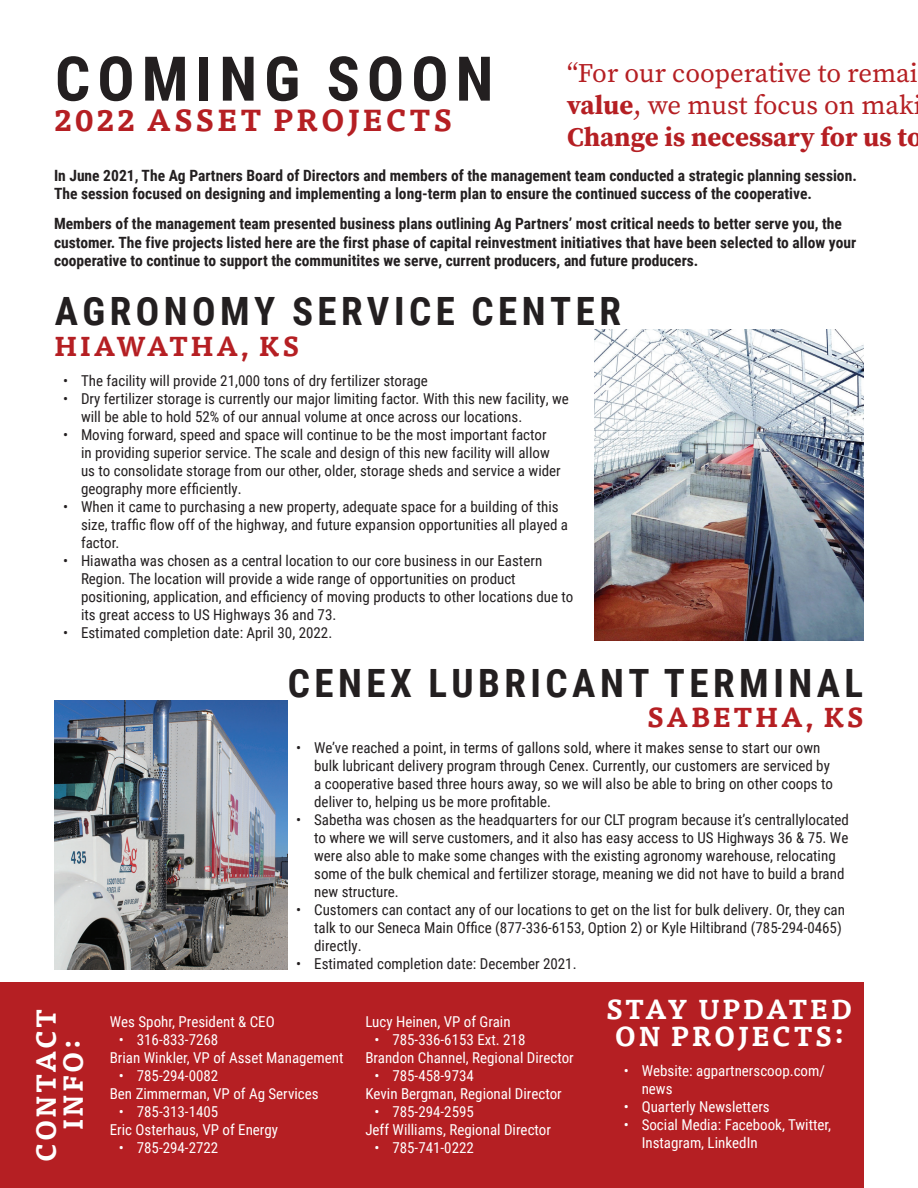
<style>
.page{position:relative;width:918px;height:1188px;background:#fff}
.page>*{position:absolute;margin:0;border:0;box-sizing:border-box;transform-origin:0 0}
.t1{font:700 61.65px "Roboto Condensed";letter-spacing:.115em;color:#231f20}
.t2{font:700 39px "Roboto Condensed";letter-spacing:.115em;color:#231f20}
.t3{font:700 30px "Tisa Pro";letter-spacing:.08em;color:#b51f23}
.t4{font:700 27px/27px "Tisa Pro";color:#fff;text-align:center}
.t5{font:700 27px "Tisa Pro";color:#b51f23}
.t6{font:26.85px/32.1px "Source Serif Pro";color:#b51f23}
.t7{font:700 15.45px/18.6px "Roboto Condensed";color:#231f20}
.t8{font:15px/18px "Roboto Condensed";color:#231f20}
.t9{font:15px/18px "Roboto Condensed";color:#fff}
.s1{font-weight:700}
</style>
<div class="page">
<img style="left:594px;top:330px;width:270px;height:310px">
<img style="left:54px;top:700px;width:233px;height:270px">
<div style="left:0;top:983px;width:864px;height:205px;background:#b51f23"></div>
<h1 class="t1" style="left:55px;top:36px;width:440px">COMING SOON</h1>
<h3 class="t3" style="left:54px;top:96px;width:400px">2022 ASSET PROJECTS</h3>
<p class="t7" style="left:54px;top:165px;width:804px">In June 2021, The Ag Partners Board of Directors and members of the management team conducted a strategic planning session.<br>The session focused on designing and implementing a long-term plan to ensure the continued success of the cooperative.</p>
<p class="t7" style="left:54px;top:214px;width:804px">Members of the management team presented business plans outlining Ag Partners’ most critical needs to better serve you, the customer. The five projects listed here are the first phase of capital reinvestment initiatives that have been selected to allow your cooperative to continue to support the communitites we serve, current producers, and future producers.</p>
<h3 class="t6" style="left:567px;top:57px;width:357px">“For our cooperative to remai <span class="s1">value</span>, we must focus on maki<br><span class="s1">Change is necessary for us to</span></h3>
<h2 class="t2" style="left:55px;top:284px;width:568px">AGRONOMY SERVICE CENTER</h2>
<h3 class="t5" style="left:54px;top:324px;width:247px">HIAWATHA, KS</h3>
<p class="t8" style="left:63px;top:371px;width:366px">• The facility will provide 21,000 tons of dry fertilizer storage</p>
<p class="t8" style="left:81px;top:389px;width:489px;text-indent:-18px">• Dry fertilizer storage is currently our major limiting factor. With this new facility, we will be able to hold 52% of our annual volume at once across our locations.</p>
<p class="t8" style="left:81px;top:425px;width:481px;text-indent:-18px">• Moving forward, speed and space will continue to be the most important factor in providing superior service. The scale and design of this new facility will allow us to consolidate storage from our other, older, storage sheds and service a wider geography more efficiently.</p>
<p class="t8" style="left:81px;top:497px;width:489px;text-indent:-18px">• When it came to purchasing a new property, adequate space for a building of this size, traffic flow off of the highway, and future expansion opportunities all played a factor.</p>
<p class="t8" style="left:81px;top:551px;width:494px;text-indent:-18px">• Hiawatha was chosen as a central location to our core business in our Eastern Region. The location will provide a wide range of opportunities on product positioning, application, and efficiency of moving products to other locations due to its great access to US Highways 36 and 73.</p>
<p class="t8" style="left:63px;top:623px;width:271px">• Estimated completion date: April 30, 2022.</p>
<h2 class="t2" style="left:288px;top:656px;width:577px">CENEX LUBRICANT TERMINAL</h2>
<h3 class="t5" style="left:647px;top:696px;width:218px">SABETHA, KS</h3>
<p class="t8" style="left:314px;top:738px;width:520px;text-indent:-18px">• We’ve reached a point, in terms of gallons sold, where it makes sense to start our own bulk lubricant delivery program through Cenex. Currently, our customers are serviced by a cooperative based three hours away, so we will also be able to bring on other coops to deliver to, helping us be more profitable.</p>
<p class="t8" style="left:314px;top:810px;width:536px;text-indent:-18px">• Sabetha was chosen as the headquarters for our CLT program because it’s centrallylocated to where we will serve customers, and it also has easy access to US Highways 36 &amp; 75. We were also able to make some changes with the existing agronomy warehouse, relocating some of the bulk chemical and fertilizer storage, meaning we did not have to build a brand new structure.</p>
<p class="t8" style="left:314px;top:900px;width:532px;text-indent:-18px">• Customers can contact any of our locations to get on the list for bulk delivery. Or, they can talk to our Seneca Main Office (877-336-6153, Option 2) or Kyle Hiltibrand (785-294-0465) directly.</p>
<p class="t8" style="left:296px;top:954px;width:282px">• Estimated completion date: December 2021.</p>
<h3 class="t4" style="left:31px;top:1162px;width:155px;rotate:-90deg">CONTACT<br>INFO:</h3>
<p class="t9" style="left:110px;top:1012px;width:166px">Wes Spohr, President &amp; CEO</p>
<p class="t9" style="left:110px;top:1030px;width:235px;text-indent:9px">• 316-833-7268<br>Brian Winkler, VP of Asset Management</p>
<p class="t9" style="left:110px;top:1066px;width:210px;text-indent:9px">• 785-294-0082<br>Ben Zimmerman, VP of Ag Services</p>
<p class="t9" style="left:110px;top:1102px;width:170px;text-indent:9px">• 785-313-1405<br>Eric Osterhaus, VP of Energy</p>
<p class="t9" style="left:119px;top:1138px;width:101px">• 785-294-2722</p>
<p class="t9" style="left:365px;top:1012px;width:147px">Lucy Heinen, VP of Grain</p>
<p class="t9" style="left:365px;top:1030px;width:210px;text-indent:9px">• 785-336-6153 Ext. 218<br>Brandon Channel, Regional Director</p>
<p class="t9" style="left:365px;top:1066px;width:198px;text-indent:9px">• 785-458-9734<br>Kevin Bergman, Regional Director</p>
<p class="t9" style="left:365px;top:1102px;width:187px;text-indent:9px">• 785-294-2595<br>Jeff Williams, Regional Director</p>
<p class="t9" style="left:374px;top:1138px;width:101px">• 785-741-0222</p>
<h3 class="t4" style="left:606px;top:994px;width:247px">STAY UPDATED<br>ON PROJECTS:</h3>
<p class="t9" style="left:642px;top:1061px;width:185px;text-indent:-18px">• Website: agpartnerscoop.com/ news</p>
<p class="t9" style="left:624px;top:1097px;width:148px">• Quarterly Newsletters</p>
<p class="t9" style="left:642px;top:1115px;width:191px;text-indent:-18px">• Social Media: Facebook, Twitter,<br>Instagram, LinkedIn</p>
</div>
